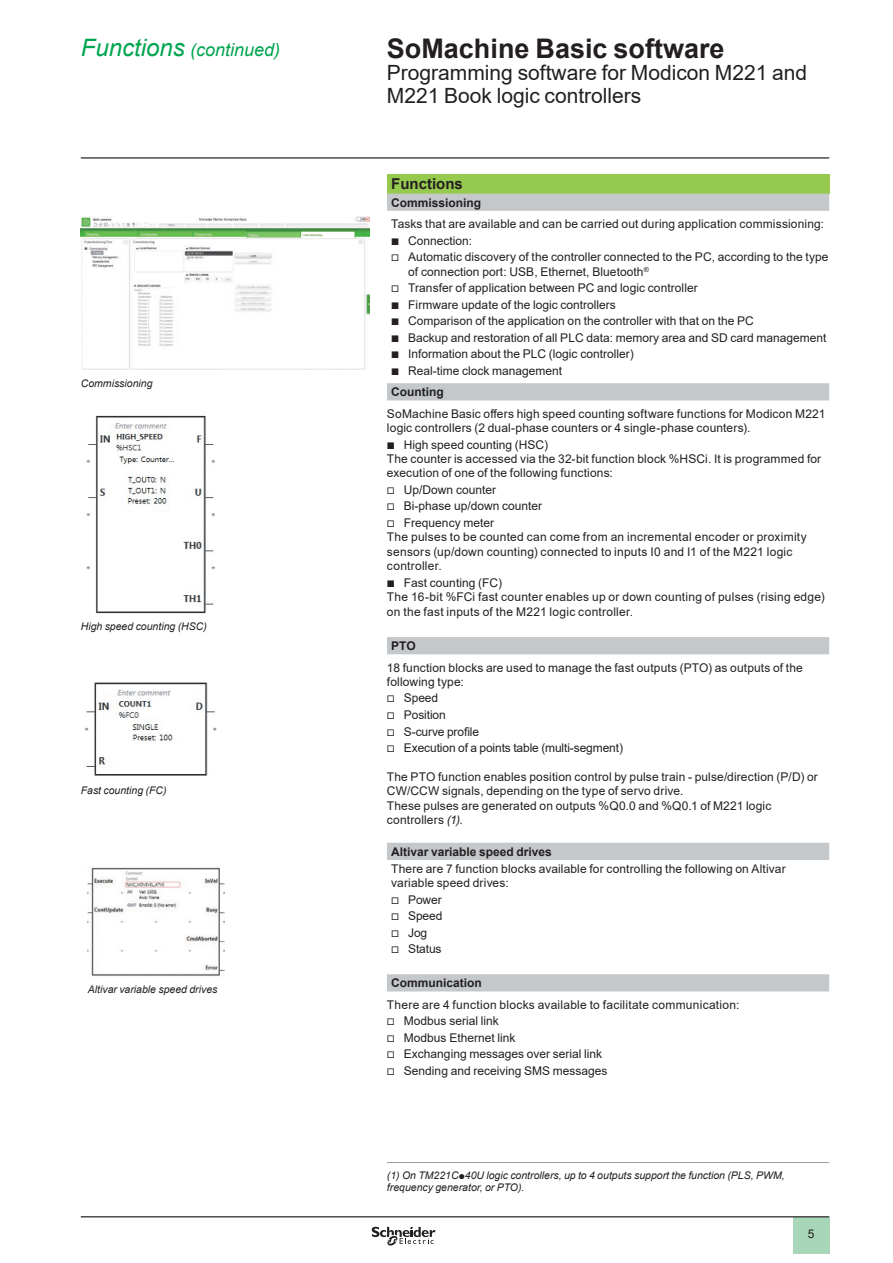
<style>
.page{position:relative;width:893px;height:1263px;background:#fff}
.page>*{position:absolute;margin:0;border:0;box-sizing:border-box;transform-origin:0 0}
._0_TitleLev1{font:700 27px "Arial";color:#231f20}
._0_TitleLev2{font:21px/22.5px "Arial";color:#231f20}
._0_TopicFwd{font:italic 18px "Arial";color:#00a54f}
._1_Section_3__10{font:700 15px "Arial";color:#231f20}
._1_Text__8{font:12px/14.4px "Arial";letter-spacing:.01em;color:#231f20}
._1_Section_4__8{font:700 12px "Arial";color:#231f20}
._1_Text__8-2{font:12px "Arial";letter-spacing:-.01em;color:#231f20}
._1_Legend___Nota__7{font:italic 10.5px/12.6px "Arial";color:#231f20}
.s1{font-size:24px}
.s2{font-family:"Graph Schneider"}
.s3{font-style:italic}
.s4{font-family:"Graph Schneider";font-style:normal}
</style>
<div class="page">
<hr style="left:81px;top:157px;width:748px;height:2px;background:#231f20">
<div style="left:793px;top:1217px;width:36px;height:37px;background:#a7d7b8"></div>
<hr style="left:81px;top:1216px;width:748px;height:1px;background:#231f20">
<svg style="left:372px;top:1226px;width:63px;height:20px"></svg>
<div style="left:387px;top:174px;width:442px;height:20px;background:#96ca4e"></div>
<svg style="left:387px;top:194px;width:442px;height:797px"></svg>
<hr style="left:387px;top:1162px;width:442px;height:1px;background:#959ea4">
<img style="left:84px;top:682px;width:133px;height:94px">
<img style="left:86px;top:415px;width:129px;height:199px">
<img style="left:88px;top:867px;width:137px;height:110px">
<img style="left:81px;top:217px;width:289px;height:153px">
<img style="left:247px;top:230px;width:108px;height:8px">
<p class="_0_TopicFwd" style="left:81px;top:38px;width:201px"><span class="s1">Functions</span> (continued)</p>
<p class="_1_Legend___Nota__7" style="left:81px;top:377px;width:73px">Commissioning</p>
<p class="_1_Legend___Nota__7" style="left:81px;top:620px;width:128px">High speed counting (HSC)</p>
<p class="_1_Legend___Nota__7" style="left:81px;top:784px;width:87px">Fast counting (FC)</p>
<p class="_1_Legend___Nota__7" style="left:88px;top:984px;width:131px">Altivar variable speed drives</p>
<p class="_0_TitleLev1" style="left:387px;top:29px;width:339px">SoMachine Basic software</p>
<p class="_0_TitleLev2" style="left:387px;top:61px;width:422px">Programming software for Modicon M221 and<br>M221 Book logic controllers</p>
<p class="_1_Section_3__10" style="left:391px;top:173px;width:73px">Functions</p>
<p class="_1_Section_4__8" style="left:391px;top:194px;width:92px">Commissioning</p>
<p class="_1_Text__8" style="left:391px;top:217px;width:434px">Tasks that are available and can be carried out during application commissioning:</p>
<p class="_1_Text__8" style="left:391px;top:233px;width:83px"><span class="s2">b</span> Connection:</p>
<p class="_1_Text__8" style="left:408px;top:250px;width:422px;text-indent:-17px"><span class="s2">v</span> Automatic discovery of the controller connected to the PC, according to the type of connection port: USB, Ethernet, Bluetooth<sup>®</sup></p>
<p class="_1_Text__8" style="left:391px;top:281px;width:308px"><span class="s2">v</span> Transfer of application between PC and logic controller</p>
<p class="_1_Text__8" style="left:391px;top:297px;width:226px"><span class="s2">b</span> Firmware update of the logic controllers</p>
<p class="_1_Text__8" style="left:391px;top:314px;width:364px"><span class="s2">b</span> Comparison of the application on the controller with that on the PC</p>
<p class="_1_Text__8" style="left:391px;top:330px;width:437px"><span class="s2">b</span> Backup and restoration of all PLC data: memory area and SD card management</p>
<p class="_1_Text__8" style="left:391px;top:347px;width:244px"><span class="s2">b</span> Information about the PLC (logic controller)</p>
<p class="_1_Text__8" style="left:391px;top:363px;width:173px"><span class="s2">b</span> Real-time clock management</p>
<p class="_1_Section_4__8" style="left:391px;top:383px;width:54px">Counting</p>
<p class="_1_Text__8" style="left:387px;top:406px;width:440px">SoMachine Basic offers high speed counting software functions for Modicon M221 logic controllers (2 dual-phase counters or 4 single-phase counters).</p>
<p class="_1_Text__8" style="left:387px;top:437px;width:163px"><span class="s2">b</span> High speed counting (HSC)</p>
<p class="_1_Text__8" style="left:387px;top:451px;width:436px">The counter is accessed via the 32-bit function block %HSCi. It is programmed for execution of one of the following functions:</p>
<p class="_1_Text__8" style="left:387px;top:482px;width:111px"><span class="s2">v</span> Up/Down counter</p>
<p class="_1_Text__8" style="left:387px;top:499px;width:157px"><span class="s2">v</span> Bi-phase up/down counter</p>
<p class="_1_Text__8" style="left:387px;top:515px;width:109px"><span class="s2">v</span> Frequency meter</p>
<p class="_1_Text__8" style="left:387px;top:530px;width:421px">The pulses to be counted can come from an incremental encoder or proximity sensors (up/down counting) connected to inputs I0 and I1 of the M221 logic controller.</p>
<p class="_1_Text__8" style="left:387px;top:575px;width:117px"><span class="s2">b</span> Fast counting (FC)</p>
<p class="_1_Text__8" style="left:387px;top:590px;width:439px">The 16-bit %FCi fast counter enables up or down counting of pulses (rising edge) on the fast inputs of the M221 logic controller.</p>
<p class="_1_Section_4__8" style="left:391px;top:637px;width:26px">PTO</p>
<p class="_1_Text__8" style="left:387px;top:660px;width:417px">18 function blocks are used to manage the fast outputs (PTO) as outputs of the following type:</p>
<p class="_1_Text__8" style="left:387px;top:691px;width:53px"><span class="s2">v</span> Speed</p>
<p class="_1_Text__8-2" style="left:387px;top:706px;width:60px"><span class="s2">v</span> Position</p>
<p class="_1_Text__8-2" style="left:387px;top:723px;width:94px"><span class="s2">v</span> S-curve profile</p>
<p class="_1_Text__8-2" style="left:387px;top:740px;width:238px"><span class="s2">v</span> Execution of a points table (multi-segment)</p>
<p class="_1_Text__8" style="left:387px;top:769px;width:432px">The PTO function enables position control by pulse train - pulse/direction (P/D) or<br>CW/CCW signals, depending on the type of servo drive.</p>
<p class="_1_Text__8" style="left:387px;top:798px;width:386px">These pulses are generated on outputs %Q0.0 and %Q0.1 of M221 logic controllers <span class="s3">(1)</span>.</p>
<p class="_1_Section_4__8" style="left:391px;top:843px;width:162px">Altivar variable speed drives</p>
<p class="_1_Text__8" style="left:391px;top:861px;width:396px">There are 7 function blocks available for controlling the following on Altivar variable speed drives:</p>
<p class="_1_Text__8" style="left:391px;top:892px;width:52px"><span class="s2">v</span> Power</p>
<p class="_1_Text__8" style="left:391px;top:909px;width:53px"><span class="s2">v</span> Speed</p>
<p class="_1_Text__8" style="left:391px;top:925px;width:38px"><span class="s2">v</span> Jog</p>
<p class="_1_Text__8" style="left:391px;top:942px;width:52px"><span class="s2">v</span> Status</p>
<p class="_1_Section_4__8" style="left:391px;top:974px;width:92px">Communication</p>
<p class="_1_Text__8" style="left:387px;top:997px;width:354px">There are 4 function blocks available to facilitate communication:</p>
<p class="_1_Text__8" style="left:387px;top:1014px;width:113px"><span class="s2">v</span> Modbus serial link</p>
<p class="_1_Text__8" style="left:387px;top:1030px;width:130px"><span class="s2">v</span> Modbus Ethernet link</p>
<p class="_1_Text__8" style="left:387px;top:1047px;width:217px"><span class="s2">v</span> Exchanging messages over serial link</p>
<p class="_1_Text__8" style="left:387px;top:1063px;width:222px"><span class="s2">v</span> Sending and receiving SMS messages</p>
<p class="_1_Legend___Nota__7" style="left:387px;top:1169px;width:399px">(1) On TM221C<span class="s4">p</span>40U logic controllers, up to 4 outputs support the function (PLS, PWM, frequency generator, or PTO).</p>
<p class="_1_Text__8" style="left:808px;top:1226px;width:8px">5</p>
</div>
